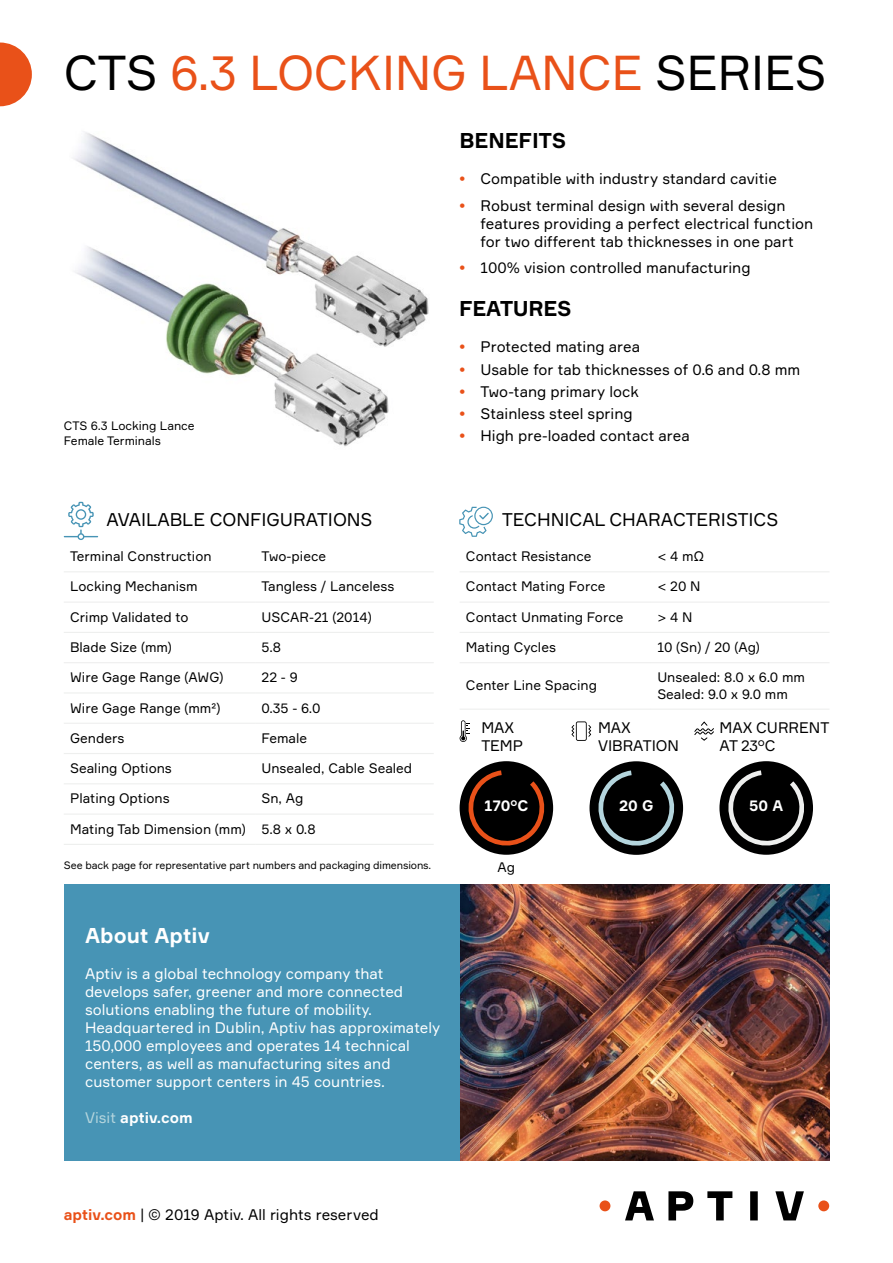
<style>
.page{position:relative;width:893px;height:1263px;background:#fff}
.page>*{position:absolute;margin:0;border:0;box-sizing:border-box;transform-origin:0 0}
.t1{font:48px "Formular";letter-spacing:-.01em;color:#e95119}
.t2{font:700 21px "Formular";letter-spacing:-.01em;color:#000}
.t3{font:700 21px "Formular";color:#fff}
.t4{font:18px "Formular";letter-spacing:-.005em;color:#000}
.t5{font:15px/18px "Formular";color:#000}
.t6{font:15px/18px "Formular";color:#fff}
.t7{font:700 15px "Formular";color:#fff}
.t8{font:13.5px/16.2px "Formular";color:#000}
.t9{font:12px/14.4px "Formular";color:#000}
.t10{font:10.5px "Formular";letter-spacing:-.01em;color:#000}
.s1{color:#000}
.s2{color:#e95119}
.s3{font-weight:400;color:#b4d5dd}
.s4{font-weight:700;color:#e95119}
</style>
<div class="page">
<img style="left:459px;top:884px;width:370px;height:277px">
<svg style="left:0;top:43px;width:32px;height:63px"></svg>
<svg style="left:600px;top:1191px;width:229px;height:29px"></svg>
<div style="left:64px;top:884px;width:395px;height:277px;background:#4794b5"></div>
<img style="left:73px;top:132px;width:356px;height:315px">
<svg style="left:64px;top:502px;width:34px;height:38px"></svg>
<hr style="left:64px;top:571px;width:191px;height:1px;background:#eeefee">
<hr style="left:255px;top:571px;width:179px;height:1px;background:#eeefee">
<hr style="left:64px;top:601px;width:191px;height:2px;background:#eeefee">
<hr style="left:255px;top:601px;width:179px;height:2px;background:#eeefee">
<hr style="left:64px;top:632px;width:191px;height:1px;background:#eeefee">
<hr style="left:255px;top:632px;width:179px;height:1px;background:#eeefee">
<hr style="left:64px;top:662px;width:191px;height:1px;background:#eeefee">
<hr style="left:255px;top:662px;width:179px;height:1px;background:#eeefee">
<hr style="left:64px;top:692px;width:191px;height:1px;background:#eeefee">
<hr style="left:255px;top:692px;width:179px;height:1px;background:#eeefee">
<hr style="left:64px;top:723px;width:191px;height:1px;background:#eeefee">
<hr style="left:255px;top:723px;width:179px;height:1px;background:#eeefee">
<hr style="left:64px;top:753px;width:191px;height:1px;background:#eeefee">
<hr style="left:255px;top:753px;width:179px;height:1px;background:#eeefee">
<hr style="left:64px;top:783px;width:191px;height:1px;background:#eeefee">
<hr style="left:255px;top:783px;width:179px;height:1px;background:#eeefee">
<hr style="left:64px;top:813px;width:191px;height:2px;background:#eeefee">
<hr style="left:255px;top:813px;width:179px;height:2px;background:#eeefee">
<hr style="left:64px;top:844px;width:191px;height:1px;background:#eeefee">
<hr style="left:255px;top:844px;width:179px;height:1px;background:#eeefee">
<hr style="left:460px;top:571px;width:191px;height:1px;background:#eeefee">
<hr style="left:651px;top:571px;width:178px;height:1px;background:#eeefee">
<hr style="left:460px;top:601px;width:191px;height:2px;background:#eeefee">
<hr style="left:651px;top:601px;width:178px;height:2px;background:#eeefee">
<hr style="left:460px;top:632px;width:191px;height:1px;background:#eeefee">
<hr style="left:651px;top:632px;width:178px;height:1px;background:#eeefee">
<hr style="left:460px;top:662px;width:191px;height:1px;background:#eeefee">
<hr style="left:651px;top:662px;width:178px;height:1px;background:#eeefee">
<hr style="left:460px;top:709px;width:191px;height:1px;background:#eeefee">
<hr style="left:651px;top:709px;width:178px;height:1px;background:#eeefee">
<svg style="left:459px;top:507px;width:34px;height:30px"></svg>
<div style="left:460px;top:761px;width:93px;height:94px;background:#000;border-radius:50%"></div>
<svg style="left:465px;top:770px;width:83px;height:79px"></svg>
<div style="left:589px;top:761px;width:94px;height:94px;background:#000;border-radius:50%"></div>
<svg style="left:595px;top:770px;width:83px;height:79px"></svg>
<div style="left:719px;top:761px;width:94px;height:94px;background:#000;border-radius:50%"></div>
<svg style="left:725px;top:770px;width:83px;height:79px"></svg>
<svg style="left:694px;top:721px;width:20px;height:20px"></svg>
<svg style="left:460px;top:720px;width:10px;height:22px"></svg>
<svg style="left:571px;top:721px;width:20px;height:20px"></svg>
<h1 class="t1" style="left:64px;top:43px;width:764px"><span class="s1">CTS</span> 6.3 LOCKING LANCE <span class="s1">SERIES</span></h1>
<p class="t9" style="left:64px;top:419px;width:132px">CTS 6.3 Locking Lance<br>Female Terminals</p>
<h2 class="t2" style="left:459px;top:128px;width:109px">BENEFITS</h2>
<p class="t5" style="left:459px;top:170px;width:319px"><span class="s2">•</span> Compatible with industry standard cavitie</p>
<p class="t5" style="left:480px;top:196px;width:334px;text-indent:-21px"><span class="s2">•</span> Robust terminal design with several design features providing a perfect electrical function for two different tab thicknesses in one part</p>
<p class="t5" style="left:459px;top:259px;width:293px"><span class="s2">•</span> 100% vision controlled manufacturing</p>
<h2 class="t2" style="left:459px;top:296px;width:114px">FEATURES</h2>
<p class="t5" style="left:459px;top:338px;width:182px"><span class="s2">•</span> Protected mating area</p>
<p class="t5" style="left:459px;top:360px;width:343px"><span class="s2">•</span> Usable for tab thicknesses of 0.6 and 0.8 mm</p>
<p class="t5" style="left:459px;top:382px;width:181px"><span class="s2">•</span> Two-tang primary lock</p>
<p class="t5" style="left:459px;top:405px;width:175px"><span class="s2">•</span> Stainless steel spring</p>
<p class="t5" style="left:459px;top:427px;width:232px"><span class="s2">•</span> High pre-loaded contact area</p>
<h3 class="t4" style="left:106px;top:509px;width:268px">AVAILABLE CONFIGURATIONS</h3>
<p class="t8" style="left:70px;top:548px;width:143px">Terminal Construction</p>
<p class="t8" style="left:261px;top:548px;width:66px">Two-piece</p>
<p class="t8" style="left:70px;top:578px;width:129px">Locking Mechanism</p>
<p class="t8" style="left:261px;top:578px;width:134px">Tangless / Lanceless</p>
<p class="t8" style="left:70px;top:609px;width:120px">Crimp Validated to</p>
<p class="t8" style="left:261px;top:609px;width:112px">USCAR-21 (2014)</p>
<p class="t8" style="left:70px;top:639px;width:103px">Blade Size (mm)</p>
<p class="t8" style="left:261px;top:639px;width:21px">5.8</p>
<p class="t8" style="left:70px;top:669px;width:155px">Wire Gage Range (AWG)</p>
<p class="t8" style="left:261px;top:669px;width:38px">22 - 9</p>
<p class="t8" style="left:70px;top:699px;width:152px">Wire Gage Range (mm²)</p>
<p class="t8" style="left:261px;top:699px;width:61px">0.35 - 6.0</p>
<p class="t8" style="left:70px;top:730px;width:56px">Genders</p>
<p class="t8" style="left:261px;top:730px;width:47px">Female</p>
<p class="t8" style="left:70px;top:760px;width:103px">Sealing Options</p>
<p class="t8" style="left:261px;top:760px;width:152px">Unsealed, Cable Sealed</p>
<p class="t8" style="left:70px;top:790px;width:101px">Plating Options</p>
<p class="t8" style="left:261px;top:790px;width:43px">Sn, Ag</p>
<p class="t8" style="left:70px;top:821px;width:247px">Mating Tab Dimension (mm) 5.8 x 0.8</p>
<p class="t10" style="left:64px;top:859px;width:369px">See back page for representative part numbers and packaging dimensions.</p>
<h2 class="t3" style="left:85px;top:922px;width:126px">About Aptiv</h2>
<p class="t6" style="left:85px;top:964px;width:357px">Aptiv is a global technology company that develops safer, greener and more connected solutions enabling the future of mobility.<br>Headquartered in Dublin, Aptiv has approximately 150,000 employees and operates 14 technical centers, as well as manufacturing sites and customer support centers in 45 countries.</p>
<p class="t7" style="left:85px;top:1108px;width:109px"><span class="s3">Visit</span> aptiv.com</p>
<h3 class="t4" style="left:502px;top:509px;width:278px">TECHNICAL CHARACTERISTICS</h3>
<p class="t8" style="left:466px;top:548px;width:127px">Contact Resistance</p>
<p class="t8" style="left:657px;top:548px;width:48px">&lt; 4 mΩ</p>
<p class="t8" style="left:466px;top:578px;width:141px">Contact Mating Force</p>
<p class="t8" style="left:657px;top:578px;width:45px">&lt; 20 N</p>
<p class="t8" style="left:466px;top:609px;width:159px">Contact Unmating Force</p>
<p class="t8" style="left:657px;top:609px;width:37px">&gt; 4 N</p>
<p class="t8" style="left:466px;top:639px;width:91px">Mating Cycles</p>
<p class="t8" style="left:657px;top:639px;width:104px">10 (Sn) / 20 (Ag)</p>
<p class="t8" style="left:466px;top:677px;width:132px">Center Line Spacing</p>
<p class="t8" style="left:657px;top:669px;width:149px">Unsealed: 8.0 x 6.0 mm<br>Sealed: 9.0 x 9.0 mm</p>
<p class="t5" style="left:481px;top:719px;width:43px">MAX<br>TEMP</p>
<p class="t5" style="left:598px;top:719px;width:82px">MAX<br>VIBRATION</p>
<p class="t5" style="left:719px;top:719px;width:111px">MAX CURRENT<br>AT 23°C</p>
<p class="t7" style="left:484px;top:797px;width:46px">170°C</p>
<p class="t7" style="left:619px;top:797px;width:36px">20 G</p>
<p class="t7" style="left:749px;top:797px;width:36px">50 A</p>
<p class="t8" style="left:498px;top:859px;width:19px">Ag</p>
<p class="t5" style="left:64px;top:1205px;width:316px"><span class="s4">aptiv.com</span> | © 2019 Aptiv. All rights reserved</p>
</div>
